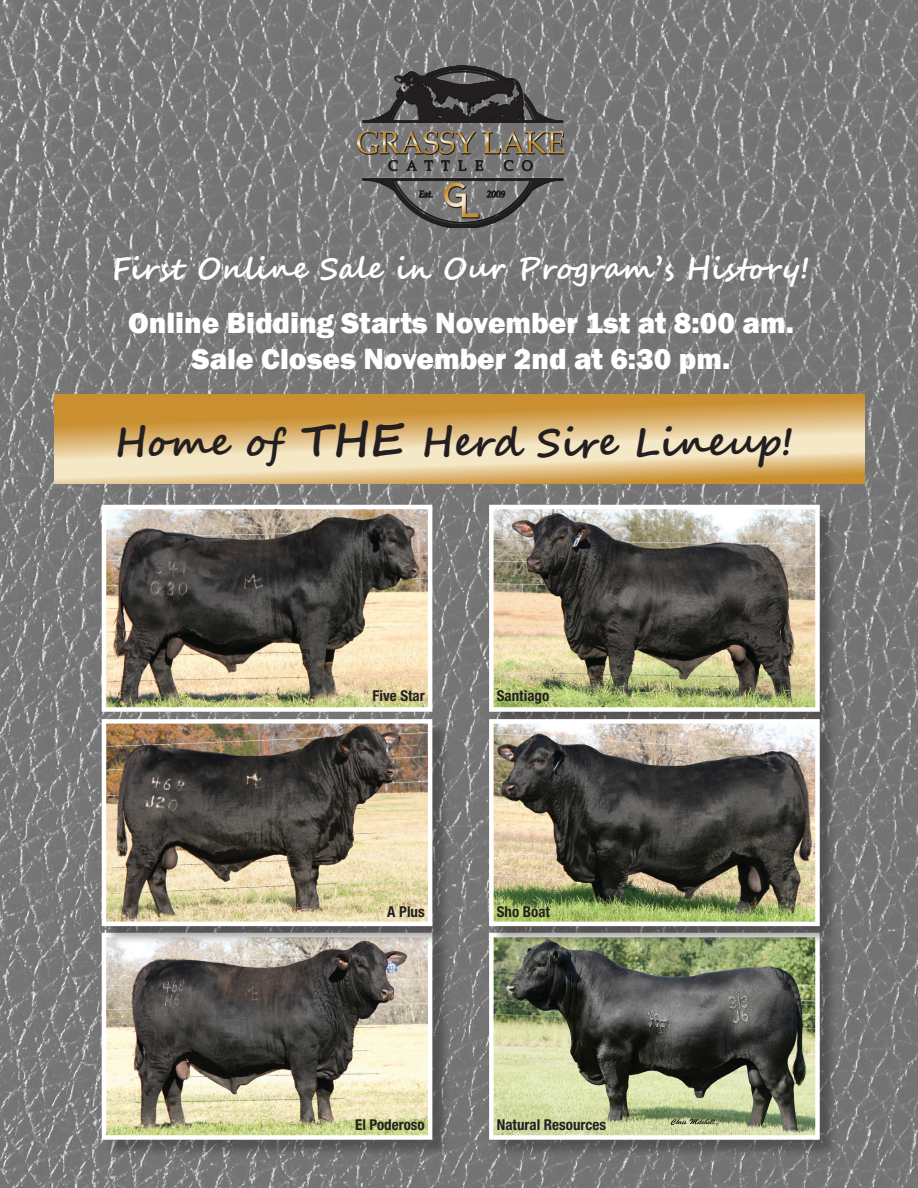
<style>
.page{position:relative;width:918px;height:1188px;background:#fff}
.page>*{position:absolute;margin:0;border:0;box-sizing:border-box;transform-origin:0 0}
.t1{font:700 39px "Segoe Script";color:#231f20}
.t2{font:800 30px/36px "Franklin Gothic";color:#fff;text-align:center}
.t3{font:700 30px "Segoe Script";color:#fff}
.t4{font:700 condensed 15px "Helvetica Neue LT Std";color:#231f20}
.s1{font-size:45px}
</style>
<div class="page">
<img style="left:0;top:0;width:918px;height:1188px">
<img style="left:358px;top:66px;width:206px;height:162px">
<img style="left:107px;top:510px;width:320px;height:197px">
<div style="left:102px;top:505px;width:330px;height:207px;border:4px solid #fff"></div>
<div style="left:104px;top:935px;width:347px;height:224px;background:#231f20;opacity:.4"></div>
<img style="left:107px;top:945px;width:320px;height:190px">
<div style="left:102px;top:933px;width:330px;height:207px;border:4px solid #fff"></div>
<div style="left:491px;top:935px;width:348px;height:224px;background:#231f20;opacity:.4"></div>
<img style="left:494px;top:945px;width:321px;height:190px">
<div style="left:489px;top:933px;width:331px;height:207px;border:4px solid #fff"></div>
<div style="left:491px;top:507px;width:348px;height:224px;background:#231f20;opacity:.4"></div>
<img style="left:494px;top:510px;width:321px;height:197px">
<div style="left:489px;top:505px;width:331px;height:207px;border:4px solid #fff"></div>
<div style="left:491px;top:721px;width:348px;height:224px;background:#231f20;opacity:.4"></div>
<img style="left:494px;top:724px;width:321px;height:197px">
<div style="left:489px;top:719px;width:331px;height:207px;border:4px solid #fff"></div>
<div style="left:104px;top:721px;width:347px;height:224px;background:#231f20;opacity:.4"></div>
<img style="left:107px;top:724px;width:320px;height:197px">
<div style="left:102px;top:719px;width:330px;height:207px;border:4px solid #fff"></div>
<svg style="left:54px;top:395px;width:811px;height:88px;background:#deba7b"></svg>
<p class="t3" style="left:112px;top:245px;width:699px">First Online Sale in Our Program’s History!</p>
<p class="t2" style="left:128px;top:305px;width:667px">Online Bidding Starts November 1st at 8:00 am.<br>Sale Closes November 2nd at 6:30 pm.</p>
<h1 class="t1" style="left:115px;top:410px;width:681px">Home of <span class="s1">THE</span> Herd Sire Lineup!</h1>
<p class="t4" style="left:373px;top:687px;width:54px">Five Star</p>
<p class="t4" style="left:497px;top:687px;width:54px">Santiago</p>
<p class="t4" style="left:387px;top:903px;width:39px">A Plus</p>
<p class="t4" style="left:497px;top:903px;width:55px">Sho Boat</p>
<p class="t4" style="left:355px;top:1116px;width:71px">El Poderoso</p>
<p class="t4" style="left:497px;top:1116px;width:111px">Natural Resources</p>
</div>
